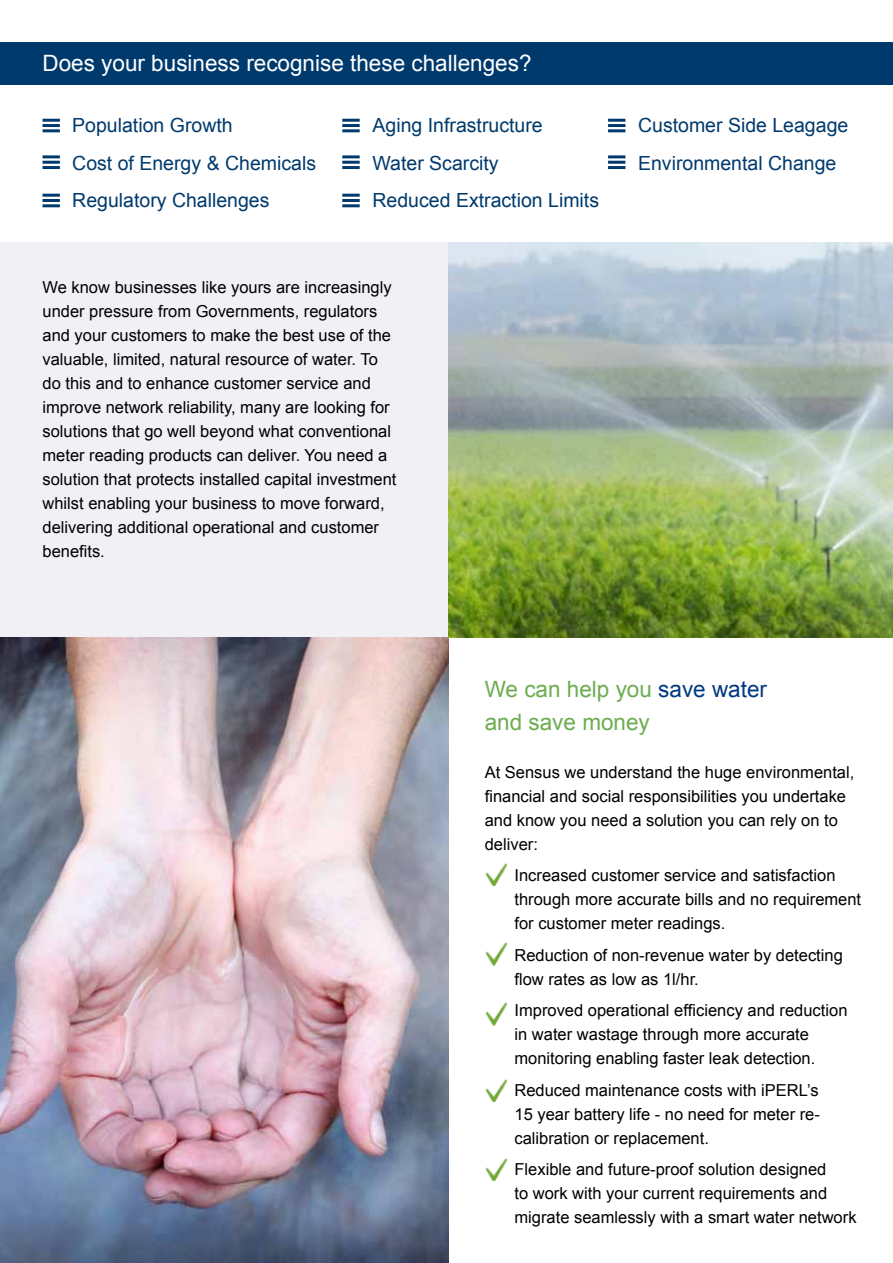
<style>
.page{position:relative;width:893px;height:1263px;background:#fff}
.page>*{position:absolute;margin:0;border:0;box-sizing:border-box;transform-origin:0 0}
.t1{font:22.5px "Arial";color:#fff}
.t2{font:22.5px/33px "Arial";color:#6cad4f}
.t3{font:19.5px "Arial";color:#003a6d}
.t4{font:16.5px/24px "Arial";color:#000}
.s1{color:#003882}
</style>
<div class="page">
<div style="left:0;top:242px;width:463px;height:396px;background:#f1f0f4"></div>
<div style="left:0;top:43px;width:893px;height:42px;background:#003a6d"></div>
<hr style="left:43px;top:119px;width:17px;height:3px;background:#003a6d">
<hr style="left:43px;top:124px;width:17px;height:3px;background:#003a6d">
<hr style="left:43px;top:129px;width:17px;height:3px;background:#003a6d">
<hr style="left:342px;top:119px;width:18px;height:3px;background:#003a6d">
<hr style="left:342px;top:124px;width:18px;height:3px;background:#003a6d">
<hr style="left:342px;top:129px;width:18px;height:3px;background:#003a6d">
<hr style="left:608px;top:119px;width:17px;height:3px;background:#003a6d">
<hr style="left:608px;top:124px;width:17px;height:3px;background:#003a6d">
<hr style="left:608px;top:129px;width:17px;height:3px;background:#003a6d">
<hr style="left:43px;top:155px;width:17px;height:3px;background:#003a6d">
<hr style="left:43px;top:161px;width:17px;height:3px;background:#003a6d">
<hr style="left:43px;top:166px;width:17px;height:3px;background:#003a6d">
<hr style="left:342px;top:155px;width:18px;height:3px;background:#003a6d">
<hr style="left:342px;top:161px;width:18px;height:3px;background:#003a6d">
<hr style="left:342px;top:166px;width:18px;height:3px;background:#003a6d">
<hr style="left:608px;top:155px;width:17px;height:3px;background:#003a6d">
<hr style="left:608px;top:161px;width:17px;height:3px;background:#003a6d">
<hr style="left:608px;top:166px;width:17px;height:3px;background:#003a6d">
<hr style="left:43px;top:194px;width:17px;height:3px;background:#003a6d">
<hr style="left:43px;top:199px;width:17px;height:3px;background:#003a6d">
<hr style="left:43px;top:204px;width:17px;height:3px;background:#003a6d">
<hr style="left:342px;top:194px;width:18px;height:3px;background:#003a6d">
<hr style="left:342px;top:199px;width:18px;height:3px;background:#003a6d">
<hr style="left:342px;top:204px;width:18px;height:3px;background:#003a6d">
<img style="left:0;top:638px;width:449px;height:625px">
<img style="left:485px;top:863px;width:23px;height:23px">
<img style="left:485px;top:942px;width:23px;height:23px">
<img style="left:485px;top:1002px;width:23px;height:23px">
<img style="left:485px;top:1079px;width:23px;height:22px">
<img style="left:485px;top:1158px;width:23px;height:23px">
<img style="left:449px;top:242px;width:444px;height:396px">
<h1 class="t1" style="left:43px;top:48px;width:490px">Does your business recognise these challenges?</h1>
<p class="t3" style="left:72px;top:112px;width:162px">Population Growth</p>
<p class="t3" style="left:373px;top:112px;width:172px">Aging Infrastructure</p>
<p class="t3" style="left:638px;top:112px;width:212px">Customer Side Leagage</p>
<p class="t3" style="left:72px;top:150px;width:245px">Cost of Energy &amp; Chemicals</p>
<p class="t3" style="left:373px;top:150px;width:128px">Water Scarcity</p>
<p class="t3" style="left:638px;top:150px;width:200px">Environmental Change</p>
<p class="t3" style="left:72px;top:187px;width:199px">Regulatory Challenges</p>
<p class="t3" style="left:373px;top:187px;width:228px">Reduced Extraction Limits</p>
<p class="t4" style="left:43px;top:275px;width:355px">We know businesses like yours are increasingly under pressure from Governments, regulators and your customers to make the best use of the valuable, limited, natural resource of water. To do this and to enhance customer service and improve network reliability, many are looking for solutions that go well beyond what conventional meter reading products can deliver. You need a solution that protects installed capital investment whilst enabling your business to move forward, delivering additional operational and customer benefits.</p>
<h1 class="t2" style="left:485px;top:673px;width:284px">We can help you <span class="s1">save water </span>and save money</h1>
<p class="t4" style="left:485px;top:760px;width:371px">At Sensus we understand the huge environmental, financial and social responsibilities you undertake and know you need a solution you can rely on to deliver:</p>
<p class="t4" style="left:514px;top:864px;width:348px">Increased customer service and satisfaction through more accurate bills and no requirement for customer meter readings.</p>
<p class="t4" style="left:514px;top:943px;width:330px">Reduction of non-revenue water by detecting flow rates as low as 1l/hr.</p>
<p class="t4" style="left:514px;top:999px;width:334px">Improved operational efficiency and reduction in water wastage through more accurate monitoring enabling faster leak detection.</p>
<p class="t4" style="left:515px;top:1078px;width:307px;text-align:justify">Reduced maintenance costs with iPERL’s 15 year battery life - no need for meter re&shy;calibration or replacement.</p>
<p class="t4" style="left:515px;top:1158px;width:343px">Flexible and future-proof solution designed<br>to work with your current requirements and migrate seamlessly with a smart water network</p>
</div>
